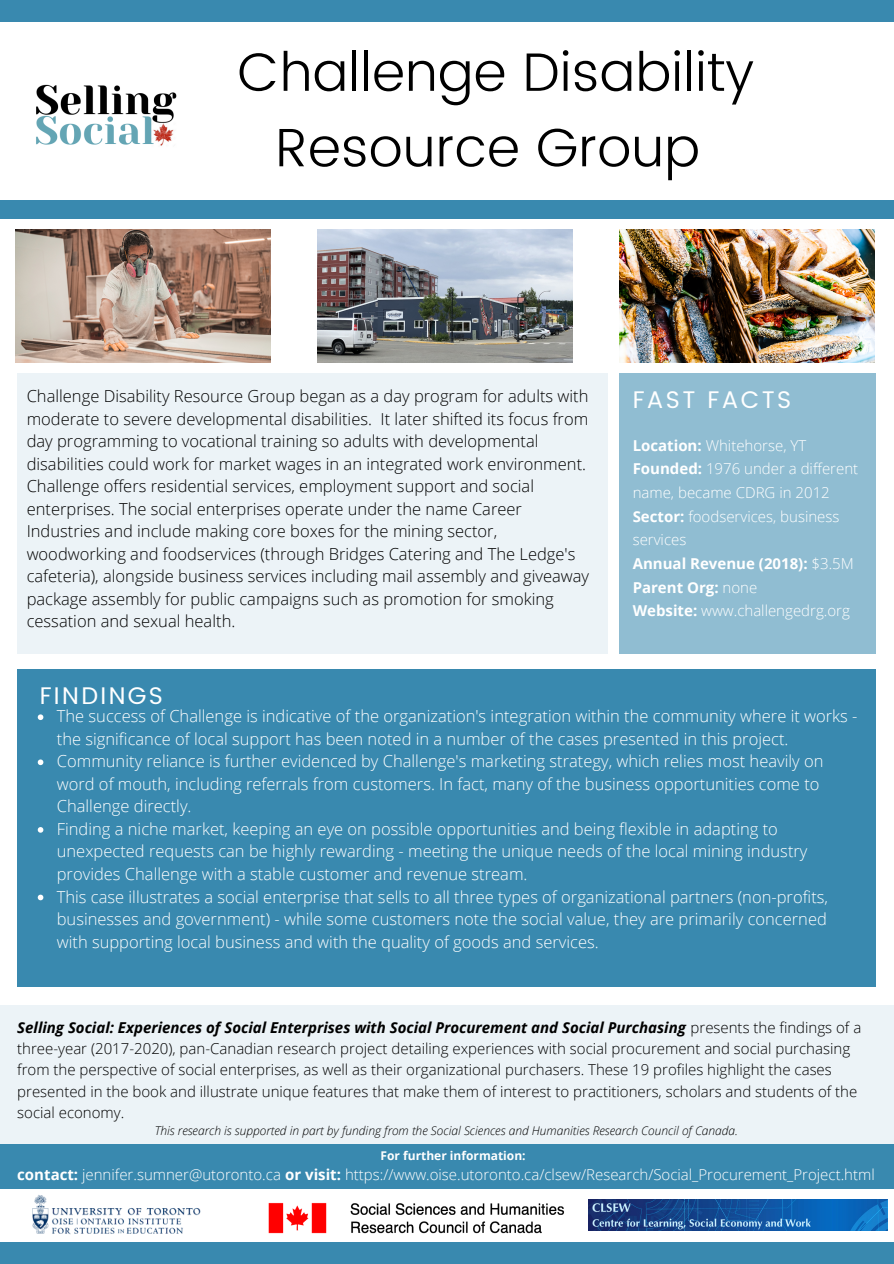
<style>
.page{position:relative;width:894px;height:1264px;background:#fff}
.page>*{position:absolute;margin:0;border:0;box-sizing:border-box;transform-origin:0 0}
.t1{font:300 54px/75.4px "Poppins";color:#000;text-align:center}
.t2{font:24px "Poppins";letter-spacing:.1em;color:#fff}
.t3{font:300 16.5px/22.5px "Open Sans";color:#fff}
.t4{font:300 16.5px/22.5px "Open Sans";color:#000}
.t5{font:300 15px/21px "Open Sans";color:#000}
.t6{font:300 15px/23.7px "Open Sans";color:#fff}
.t7{font:700 15px "Open Sans";color:#fff}
.t8{font:italic 300 12px "Open Sans";color:#000}
.t9{font:700 12px "Open Sans";color:#fff}
.s1{font-weight:700}
.s2{font-weight:300}
.s3{font-weight:700;font-style:italic}
</style>
<div class="page">
<div style="left:0;top:200px;width:893px;height:18px;background:#3989af"></div>
<img style="left:16px;top:229px;width:254px;height:133px">
<img style="left:317px;top:229px;width:255px;height:133px">
<img style="left:619px;top:229px;width:255px;height:133px">
<div style="left:17px;top:373px;width:590px;height:281px;background:#ecf3f7"></div>
<div style="left:0;top:1241px;width:893px;height:22px;background:#3989af"></div>
<div style="left:0;top:0;width:893px;height:21px;background:#3989af"></div>
<img style="left:268px;top:1202px;width:297px;height:32px">
<div style="left:0;top:1005px;width:893px;height:139px;background:#ecf3f7"></div>
<img style="left:588px;top:1199px;width:299px;height:31px">
<img style="left:32px;top:1195px;width:169px;height:40px">
<div style="left:17px;top:669px;width:858px;height:318px;background:#3989af"></div>
<div style="left:619px;top:373px;width:256px;height:280px;background:#90bdd2"></div>
<div style="left:0;top:1144px;width:893px;height:45px;background:#3989af"></div>
<img style="left:36px;top:84px;width:141px;height:62px">
<svg style="left:38px;top:714px;width:5px;height:6px"></svg>
<svg style="left:38px;top:759px;width:5px;height:6px"></svg>
<svg style="left:38px;top:827px;width:5px;height:5px"></svg>
<svg style="left:38px;top:894px;width:5px;height:6px"></svg>
<p class="t1" style="left:237px;top:34px;width:518px">Challenge Disability<br>Resource Group</p>
<p class="t4" style="left:27px;top:384px;width:563px">Challenge Disability Resource Group began as a day program for adults with moderate to severe developmental disabilities. It later shifted its focus from day programming to vocational training so adults with developmental disabilities could work for market wages in an integrated work environment.<br>Challenge offers residential services, employment support and social enterprises. The social enterprises operate under the name Career Industries and include making core boxes for the mining sector, woodworking and foodservices (through Bridges Catering and The Ledge's cafeteria), alongside business services including mail assembly and giveaway package assembly for public campaigns such as promotion for smoking cessation and sexual health.</p>
<p class="t2" style="left:40px;top:682px;width:125px">FINDINGS</p>
<p class="t2" style="left:632px;top:385px;width:160px">FAST FACTS</p>
<p class="t6" style="left:632px;top:433px;width:175px"><span class="s1">Location:</span> Whitehorse, YT</p>
<p class="t6" style="left:632px;top:456px;width:227px"><span class="s1">Founded:</span> 1976 under a different name, became CDRG in 2012</p>
<p class="t6" style="left:632px;top:504px;width:208px"><span class="s1">Sector:</span> foodservices, business services</p>
<p class="t7" style="left:632px;top:553px;width:222px">Annual Revenue (2018): <span class="s2">$3.5M</span></p>
<p class="t7" style="left:632px;top:576px;width:126px">Parent Org: <span class="s2">none</span></p>
<p class="t6" style="left:632px;top:598px;width:219px"><span class="s1">Website:</span> www.challengedrg.org</p>
<p class="t3" style="left:57px;top:704px;width:802px">The success of Challenge is indicative of the organization's integration within the community where it works - the significance of local support has been noted in a number of the cases presented in this project.</p>
<p class="t3" style="left:57px;top:749px;width:768px">Community reliance is further evidenced by Challenge's marketing strategy, which relies most heavily on word of mouth, including referrals from customers. In fact, many of the business opportunities come to<br>Challenge directly.</p>
<p class="t3" style="left:57px;top:817px;width:752px">Finding a niche market, keeping an eye on possible opportunities and being flexible in adapting to unexpected requests can be highly rewarding - meeting the unique needs of the local mining industry provides Challenge with a stable customer and revenue stream.</p>
<p class="t3" style="left:57px;top:884px;width:772px;text-align:justify">This case illustrates a social enterprise that sells to all three types of organizational partners (non-profits, businesses and government) - while some customers note the social value, they are primarily concerned with supporting local business and with the quality of goods and services.</p>
<p class="t5" style="left:17px;top:1017px;width:845px"><span class="s3">Selling Social: Experiences of Social Enterprises with Social Procurement and Social Purchasing</span> presents the findings of a three-year (2017-2020), pan-Canadian research project detailing experiences with social procurement and social purchasing from the perspective of social enterprises, as well as their organizational purchasers. These 19 profiles highlight the cases presented in the book and illustrate unique features that make them of interest to practitioners, scholars and students of the social economy.</p>
<p class="t8" style="left:155px;top:1121px;width:584px">This research is supported in part by funding from the Social Sciences and Humanities Research Council of Canada.</p>
<p class="t9" style="left:380px;top:1147px;width:147px">For further information:</p>
<p class="t6" style="left:17px;top:1162px;width:858px"><span class="s1">contact:</span> jennifer.sumner@utoronto.ca <span class="s1">or visit:</span> https://www.oise.utoronto.ca/clsew/Research/Social_Procurement_Project.html</p>
</div>
